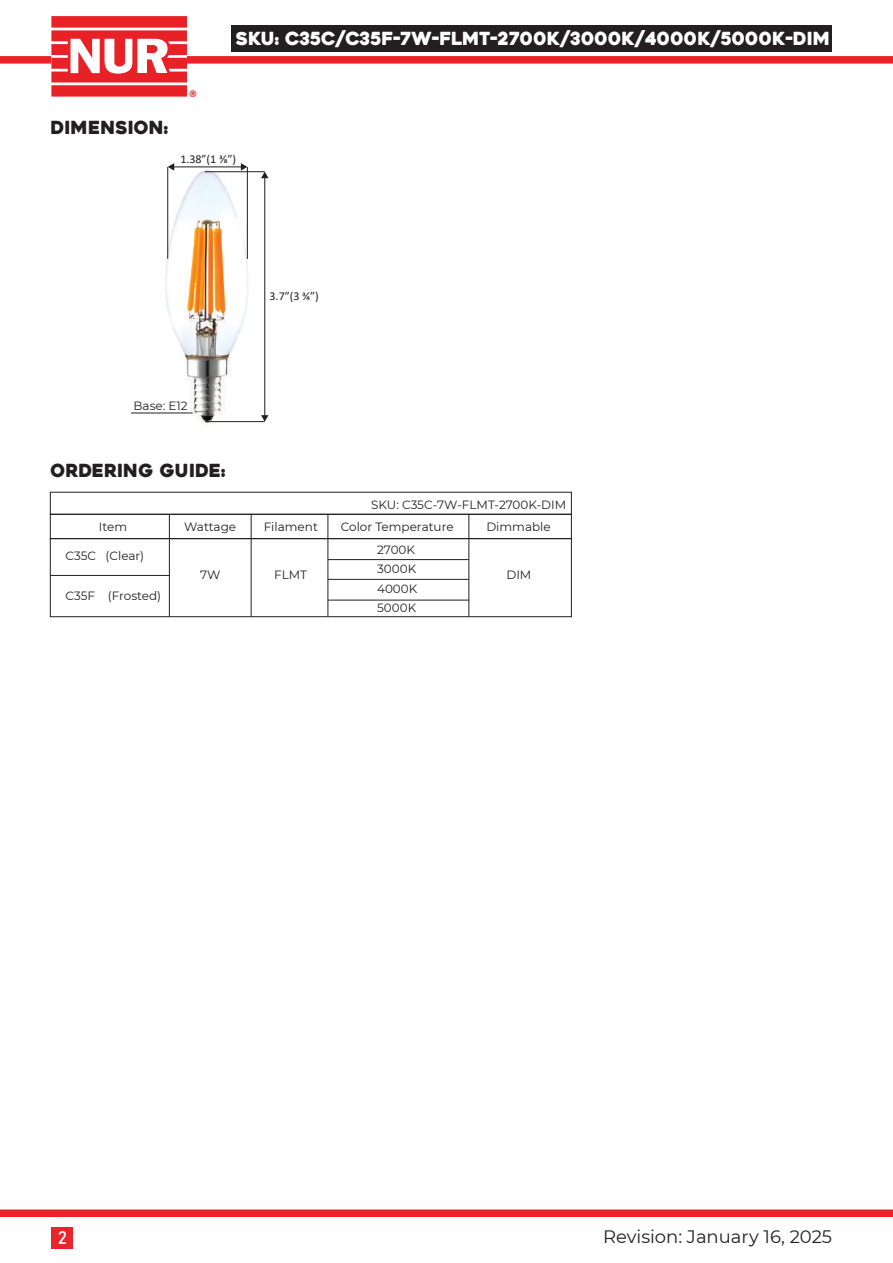
<style>
.page{position:relative;width:893px;height:1263px;background:#fff}
.page>*{position:absolute;margin:0;border:0;box-sizing:border-box;transform-origin:0 0}
.t1{font:18px "Heavitas";color:#fff}
.t2{font:18px "Heavitas";color:#231f20}
.t3{font:18px "Montserrat";color:#231f20}
.t4{font:18px "Bahnschrift";color:#fff}
.t5{font:12px/19.5px "Montserrat";color:#231f20;text-align:center}
.t6{font:12px "Calibri";color:#231f20}
.t7{font:700 9.3px "Montserrat";color:#ea2227}
</style>
<div class="page">
<div style="left:0;top:56px;width:893px;height:8px;background:#eb2329"></div>
<div style="left:0;top:1209px;width:893px;height:8px;background:#eb2329"></div>
<div style="left:231px;top:26px;width:601px;height:26px;background:#231f20"></div>
<div style="left:52px;top:1227px;width:21px;height:21px;background:#eb232b"></div>
<svg style="left:51px;top:16px;width:136px;height:81px"></svg>
<img style="left:162px;top:168px;width:97px;height:256px">
<hr style="left:173px;top:167px;width:69px;height:1px;background:#231f20">
<svg style="left:168px;top:163px;width:6px;height:8px"></svg>
<svg style="left:241px;top:163px;width:6px;height:8px"></svg>
<hr style="left:264px;top:177px;width:1px;height:239px;background:#231f20">
<svg style="left:261px;top:172px;width:7px;height:6px"></svg>
<svg style="left:261px;top:415px;width:7px;height:6px"></svg>
<hr style="left:247px;top:167px;width:1px;height:92px;background:#231f20">
<hr style="left:167px;top:167px;width:1px;height:92px;background:#231f20">
<hr style="left:205px;top:171px;width:60px;height:1px;background:#231f20">
<hr style="left:205px;top:421px;width:60px;height:1px;background:#231f20">
<div style="left:50px;top:514px;width:522px;height:25px;border:1px solid #231f20"></div>
<div style="left:50px;top:538px;width:522px;height:79px;border:1px solid #231f20"></div>
<hr style="left:169px;top:514px;width:1px;height:103px;background:#231f20">
<hr style="left:251px;top:514px;width:1px;height:103px;background:#231f20">
<hr style="left:328px;top:514px;width:1px;height:103px;background:#231f20">
<hr style="left:468px;top:514px;width:1px;height:103px;background:#231f20">
<hr style="left:50px;top:575px;width:119px;height:1px;background:#231f20">
<hr style="left:328px;top:559px;width:141px;height:1px;background:#231f20">
<hr style="left:328px;top:579px;width:141px;height:1px;background:#231f20">
<hr style="left:328px;top:600px;width:141px;height:1px;background:#231f20">
<hr style="left:131px;top:413px;width:62px;height:1px;background:#231f20">
<h1 class="t1" style="left:236px;top:27px;width:596px">SKU: C35C/C35F-7W-FLMT-2700K/3000K/4000K/5000K-DIM</h1>
<h1 class="t2" style="left:50px;top:116px;width:119px">DIMENSION:</h1>
<p class="t7" style="left:189px;top:89px;width:9px">®</p>
<p class="t6" style="left:180px;top:150px;width:57px">1.38”(1 ⅜ʺ)</p>
<p class="t6" style="left:270px;top:287px;width:51px">3.7”(3 ¾ʺ)</p>
<p class="t5" style="left:134px;top:396px;width:56px">Base: E12</p>
<h1 class="t2" style="left:50px;top:459px;width:176px">ORDERING GUIDE:</h1>
<p class="t5" style="left:99px;top:517px;width:30px">Item</p>
<p class="t5" style="left:66px;top:545px;width:80px">C35C (Clear)</p>
<p class="t5" style="left:66px;top:586px;width:97px">C35F (Frosted)</p>
<p class="t5" style="left:184px;top:517px;width:53px">Wattage</p>
<p class="t5" style="left:200px;top:565px;width:22px">7W</p>
<p class="t5" style="left:264px;top:517px;width:56px">Filament</p>
<p class="t5" style="left:274px;top:565px;width:35px">FLMT</p>
<p class="t5" style="left:371px;top:494px;width:197px">SKU: C35C-7W-FLMT-2700K-DIM</p>
<p class="t5" style="left:341px;top:515px;width:114px;line-height:22.5px">Color Temperature<br>2700K</p>
<p class="t5" style="left:377px;top:559px;width:42px;text-align:justify">3000K 4000K 5000K</p>
<p class="t5" style="left:486px;top:517px;width:66px">Dimmable</p>
<p class="t5" style="left:506px;top:565px;width:26px">DIM</p>
<h1 class="t4" style="left:58px;top:1224px;width:11px">2</h1>
<h1 class="t3" style="left:603px;top:1224px;width:231px">Revision: January 16, 2025</h1>
</div>
